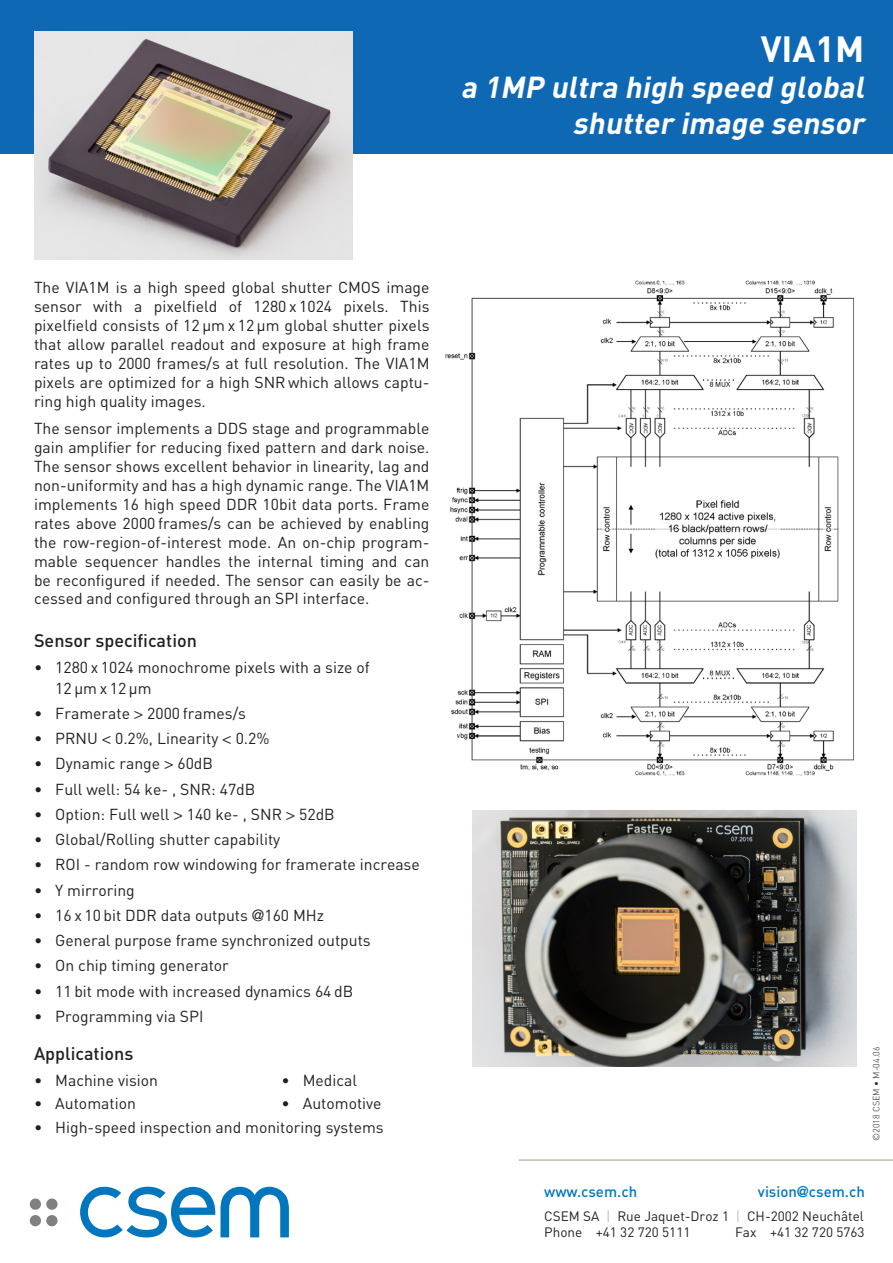
<style>
.page{position:relative;width:893px;height:1263px;background:#fff}
.page>*{position:absolute;margin:0;border:0;box-sizing:border-box;transform-origin:0 0}
.Nom_produit{font:700 36px "DIN";color:#fff}
.Nom_produit-2{font:italic 700 30px/36px "DIN";color:#fff;text-align:right}
.Titre-Texte{font:500 18px "DIN";color:#231f20}
.t1{font:15.75px/18.9px "DIN";color:#231f20;text-align:justify}
.web_mail{font:500 15px "DIN";color:#0076be}
.Address{font:13.5px "DIN";color:#231f20}
.t2{font:300 9px "DIN";color:#231f20}
.s1{font-family:"Helvetica Neue"}
.s2{font-family:"Helvetica Neue";font-weight:700}
.s3{color:#bcbcb0}
</style>
<div class="page">
<div style="left:0;top:0;width:893px;height:153px;background:#0f68b4"></div>
<img style="left:34px;top:31px;width:319px;height:228px">
<hr style="left:519px;top:1159px;width:374px;height:2px;background:#bcbcb0">
<svg style="left:80px;top:1187px;width:209px;height:50px"></svg>
<div style="left:30px;top:1198px;width:11px;height:12px;background:#808083;border-radius:50%"></div>
<div style="left:46px;top:1198px;width:12px;height:12px;background:#808083;border-radius:50%"></div>
<div style="left:30px;top:1215px;width:11px;height:11px;background:#808083;border-radius:50%"></div>
<div style="left:46px;top:1215px;width:12px;height:11px;background:#808083;border-radius:50%"></div>
<img style="left:445px;top:280px;width:409px;height:496px">
<img style="left:472px;top:810px;width:384px;height:256px">
<p class="Nom_produit" style="left:761px;top:25px;width:105px">VIA1M</p>
<p class="Nom_produit-2" style="left:461px;top:68px;width:411px">a 1MP ultra high speed global shutter image sensor</p>
<p class="t1" style="left:34px;top:278px;width:397px">The VIA1M is a high speed global shutter CMOS image sensor with a pixelfield of 1280 x 1024 pixels. This pixelfield consists of 12 µm x 12 µm global shutter pixels that allow parallel readout and exposure at high frame rates up to 2000 frames/s at full resolution. The VIA1M pixels are optimized for a high SNR which allows captu&shy;ring high quality images.</p>
<p class="t1" style="left:34px;top:419px;width:397px">The sensor implements a DDS stage and programmable gain amplifier for reducing fixed pattern and dark noise.<br>The sensor shows excellent behavior in linearity, lag and non-uniformity and has a high dynamic range. The VIA1M implements 16 high speed DDR 10bit data ports. Frame rates above 2000 frames/s can be achieved by enabling the row-region-of-interest mode. An on-chip program&shy;mable sequencer handles the internal timing and can be reconfigured if needed. The sensor can easily be ac&shy;cessed and configured through an SPI interface.</p>
<p class="Titre-Texte" style="left:34px;top:629px;width:164px">Sensor specification</p>
<p class="t1" style="left:55px;top:656px;width:316px;line-height:21px;text-indent:-21px">• 1280 x 1024 monochrome pixels with a size of<br>12µmx12µm</p>
<p class="t1" style="left:34px;top:703px;width:214px">• Framerate <span class="s1">&gt;</span> 2000 frames/s</p>
<p class="t1" style="left:34px;top:729px;width:237px">• PRNU <span class="s1">&lt;</span> 0.2%, Linearity <span class="s1">&lt;</span> 0.2%</p>
<p class="t1" style="left:34px;top:754px;width:181px">• Dynamic range <span class="s1">&gt;</span> 60dB</p>
<p class="t1" style="left:34px;top:779px;width:223px">• Full well: 54 ke- , SNR: 47dB</p>
<p class="t1" style="left:34px;top:804px;width:302px">• Option: Full well <span class="s1">&gt;</span> 140 ke- , SNR <span class="s1">&gt;</span> 52dB</p>
<p class="t1" style="left:34px;top:830px;width:248px">• Global/Rolling shutter capability</p>
<p class="t1" style="left:34px;top:855px;width:387px">• ROI - random row windowing for framerate increase</p>
<p class="t1" style="left:34px;top:880px;width:102px">• Y mirroring</p>
<p class="t1" style="left:34px;top:905px;width:292px">• 16 x 10 bit DDR data outputs <span class="s1">@</span>160 MHz</p>
<p class="t1" style="left:34px;top:931px;width:338px">• General purpose frame synchronized outputs</p>
<p class="t1" style="left:34px;top:956px;width:196px">• On chip timing generator</p>
<p class="t1" style="left:34px;top:981px;width:321px">• 11 bit mode with increased dynamics 64 dB</p>
<p class="t1" style="left:34px;top:1006px;width:171px">• Programming via SPI</p>
<p class="Titre-Texte" style="left:34px;top:1042px;width:101px">Applications</p>
<p class="t1" style="left:34px;top:1070px;width:126px">• Machine vision</p>
<p class="t1" style="left:34px;top:1093px;width:103px">• Automation</p>
<p class="t1" style="left:34px;top:1117px;width:351px">• High-speed inspection and monitoring systems</p>
<p class="t1" style="left:281px;top:1071px;width:77px">• Medical</p>
<p class="t1" style="left:281px;top:1094px;width:102px">• Automotive</p>
<p class="t2" style="left:871px;top:1141px;width:96px;rotate:-90deg">©2018 CSEM • M-04.06</p>
<p class="web_mail" style="left:544px;top:1181px;width:94px">www.csem.ch</p>
<p class="web_mail" style="left:758px;top:1181px;width:108px">vision<span class="s2">@</span>csem.ch</p>
<p class="Address" style="left:544px;top:1208px;width:321px">CSEM SA <span class="s3">|</span> Rue Jaquet-Droz 1 <span class="s3">|</span> CH-2002 Neuchâtel</p>
<p class="Address" style="left:544px;top:1224px;width:148px">Phone +41 32 720 5111</p>
<p class="Address" style="left:735px;top:1224px;width:131px">Fax +41 32 720 5763</p>
</div>
